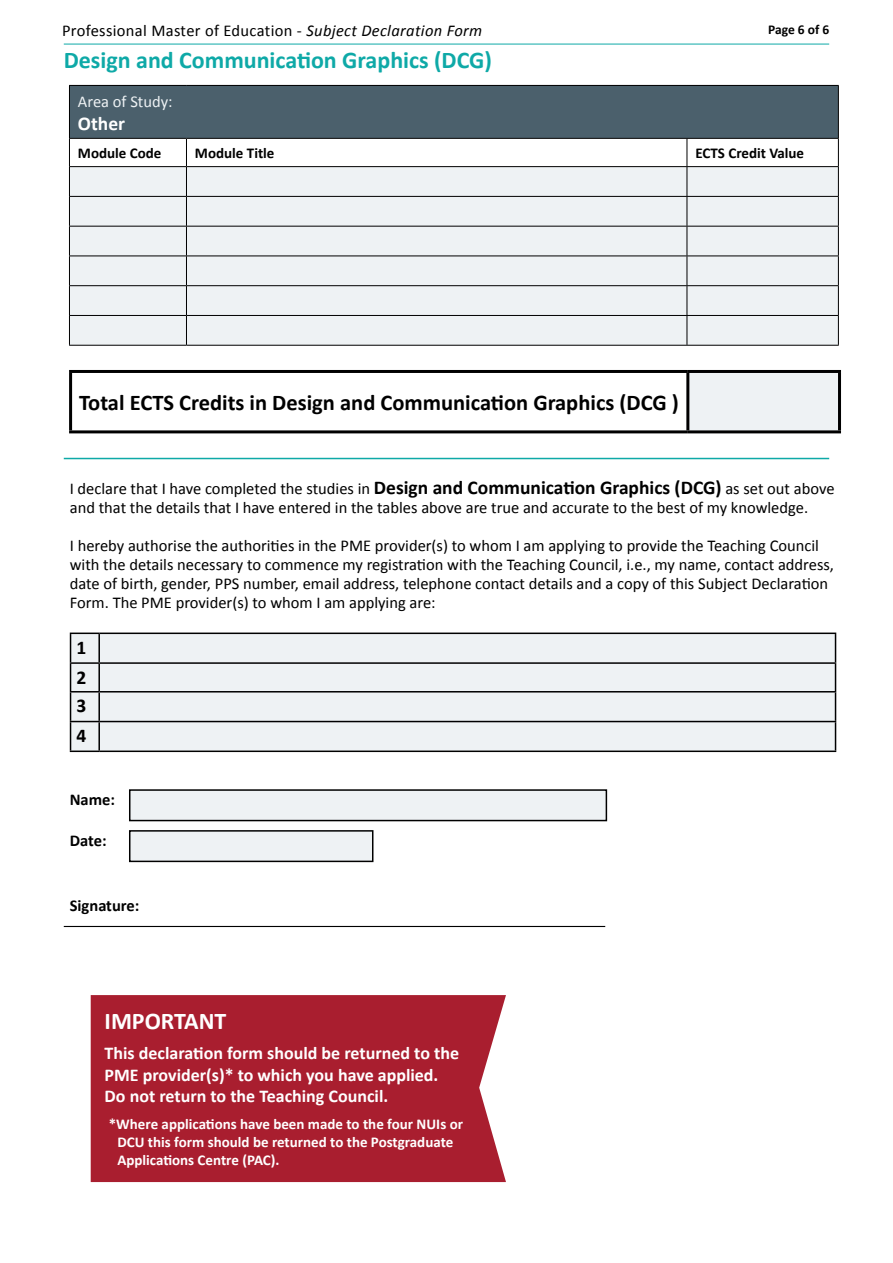
<style>
.page{position:relative;width:893px;height:1263px;background:#fff}
.page>*{position:absolute;margin:0;border:0;box-sizing:border-box;transform-origin:0 0}
.t1{font:700 24px "Calibri";color:#0ea9a7}
.t2{font:700 24px "Calibri";color:#fff}
.t3{font:700 22.5px "Calibri";color:#000}
.din_table{font:700 19.5px "Calibri";color:#fff}
.din_table-2{font:700 19.5px "Calibri";color:#000}
.t4{font:700 18px/21.6px "Calibri";color:#fff}
.din_table-3{font:16.5px/18.9px "Calibri";color:#000}
.din_table-4{font:16.5px "Calibri";letter-spacing:.02em;color:#000}
.din_table-5{font:700 16.5px "Calibri";color:#000}
.din_table-6{font:16.5px "Calibri";color:#eef2f4}
.t5{font:700 15px/18px "Calibri";color:#fff}
.din_table-7{font:700 15px "Calibri";color:#000}
.t6{font:700 13.5px "Calibri";letter-spacing:-.005em;color:#000}
.s1{font-style:italic}
.s2{font-weight:700;font-size:19.5px}
</style>
<div class="page">
<hr style="left:64px;top:44px;width:765px;height:1px;background:#0ea9a7">
<div style="left:688px;top:371px;width:151px;height:61px;background:#eef2f4"></div>
<hr style="left:69px;top:370px;width:619px;height:3px;background:#000">
<hr style="left:69px;top:373px;width:3px;height:57px;background:#000">
<hr style="left:688px;top:370px;width:153px;height:3px;background:#000">
<hr style="left:686px;top:373px;width:3px;height:57px;background:#000">
<hr style="left:838px;top:373px;width:3px;height:57px;background:#000">
<hr style="left:69px;top:430px;width:619px;height:3px;background:#000">
<hr style="left:688px;top:430px;width:153px;height:3px;background:#000">
<hr style="left:64px;top:458px;width:765px;height:1px;background:#0ea9a7">
<div style="left:100px;top:634px;width:735px;height:116px;background:#eef2f4"></div>
<hr style="left:70px;top:632px;width:29px;height:2px;background:#000">
<hr style="left:99px;top:632px;width:737px;height:2px;background:#000">
<hr style="left:98px;top:634px;width:2px;height:28px;background:#000">
<hr style="left:99px;top:662px;width:737px;height:2px;background:#000">
<hr style="left:98px;top:664px;width:2px;height:27px;background:#000">
<hr style="left:99px;top:691px;width:737px;height:1px;background:#000">
<hr style="left:98px;top:692px;width:2px;height:29px;background:#000">
<svg style="left:70px;top:634px;width:29px;height:116px;background:#d7dadc"></svg>
<hr style="left:99px;top:721px;width:737px;height:1px;background:#000">
<hr style="left:98px;top:722px;width:2px;height:28px;background:#000">
<svg style="left:835px;top:634px;width:1px;height:116px"></svg>
<hr style="left:70px;top:750px;width:29px;height:2px;background:#000">
<hr style="left:99px;top:750px;width:737px;height:2px;background:#000">
<div style="left:130px;top:790px;width:476px;height:30px;background:#eef2f4"></div>
<div style="left:129px;top:789px;width:478px;height:32px;border:2px solid #000"></div>
<div style="left:130px;top:831px;width:243px;height:30px;background:#eef2f4"></div>
<div style="left:129px;top:830px;width:244px;height:32px;border:2px solid #000"></div>
<hr style="left:64px;top:926px;width:541px;height:1px;background:#000">
<div style="left:69px;top:85px;width:769px;height:53px;background:#4b606c"></div>
<hr style="left:838px;top:86px;width:1px;height:52px;background:#000">
<svg style="left:69px;top:139px;width:770px;height:206px;background:#e7ebec"></svg>
<hr style="left:69px;top:345px;width:117px;height:1px;background:#000">
<hr style="left:186px;top:345px;width:501px;height:1px;background:#000">
<hr style="left:687px;top:345px;width:152px;height:1px;background:#000">
<hr style="left:69px;top:85px;width:117px;height:1px;background:#000">
<hr style="left:69px;top:86px;width:1px;height:52px;background:#000">
<hr style="left:186px;top:85px;width:501px;height:1px;background:#000">
<hr style="left:687px;top:85px;width:152px;height:1px;background:#000">
<hr style="left:69px;top:138px;width:117px;height:1px;background:#000">
<hr style="left:186px;top:138px;width:501px;height:1px;background:#000">
<hr style="left:687px;top:138px;width:152px;height:1px;background:#000">
<div style="left:91px;top:995px;width:415px;height:187px;background:#a91e2f"></div>
<p class="din_table-4" style="left:62px;top:20px;width:422px">Professional Master of Education - <span class="s1">Subject Declaration Form</span></p>
<p class="t6" style="left:768px;top:20px;width:63px">Page 6 of 6</p>
<h1 class="t1" style="left:64px;top:44px;width:430px">Design and Communication Graphics (DCG)</h1>
<p class="din_table-6" style="left:78px;top:92px;width:96px">Area of Study:</p>
<p class="din_table" style="left:78px;top:111px;width:49px">Other</p>
<p class="din_table-7" style="left:78px;top:144px;width:85px">Module Code</p>
<p class="din_table-7" style="left:195px;top:144px;width:81px">Module Title</p>
<p class="din_table-7" style="left:695px;top:144px;width:110px">ECTS Credit Value</p>
<p class="t3" style="left:79px;top:388px;width:601px">Total ECTS Credits in Design and Communication Graphics (DCG )</p>
<p class="din_table-3" style="left:70px;top:478px;width:766px">I declare that I have completed the studies in <span class="s2">Design and Communication Graphics (DCG)</span> as set out above and that the details that I have entered in the tables above are true and accurate to the best of my knowledge.</p>
<p class="din_table-3" style="left:70px;top:535px;width:766px">I hereby authorise the authorities in the PME provider(s) to whom I am applying to provide the Teaching Council with the details necessary to commence my registration with the Teaching Council, i.e., my name, contact address, date of birth, gender, PPS number, email address, telephone contact details and a copy of this Subject Declaration Form. The PME provider(s) to whom I am applying are:</p>
<p class="din_table-2" style="left:77px;top:635px;width:11px">1</p>
<p class="din_table-2" style="left:77px;top:665px;width:11px">2</p>
<p class="din_table-2" style="left:77px;top:693px;width:11px">3</p>
<p class="din_table-2" style="left:77px;top:723px;width:11px">4</p>
<p class="din_table-5" style="left:70px;top:789px;width:47px">Name:</p>
<p class="din_table-5" style="left:70px;top:829px;width:38px">Date:</p>
<p class="din_table-5" style="left:70px;top:895px;width:71px">Signature:</p>
<p class="t2" style="left:105px;top:1006px;width:123px">IMPORTANT</p>
<p class="t4" style="left:105px;top:1042px;width:356px">This declaration form should be returned to the<br>PME provider(s)* to which you have applied.<br>Do not return to the Teaching Council.</p>
<p class="t5" style="left:117px;top:1115px;width:347px;text-indent:-9px">*Where applications have been made to the four NUIs or<br>DCU this form should be returned to the Postgraduate<br>Applications Centre (PAC).</p>
</div>
